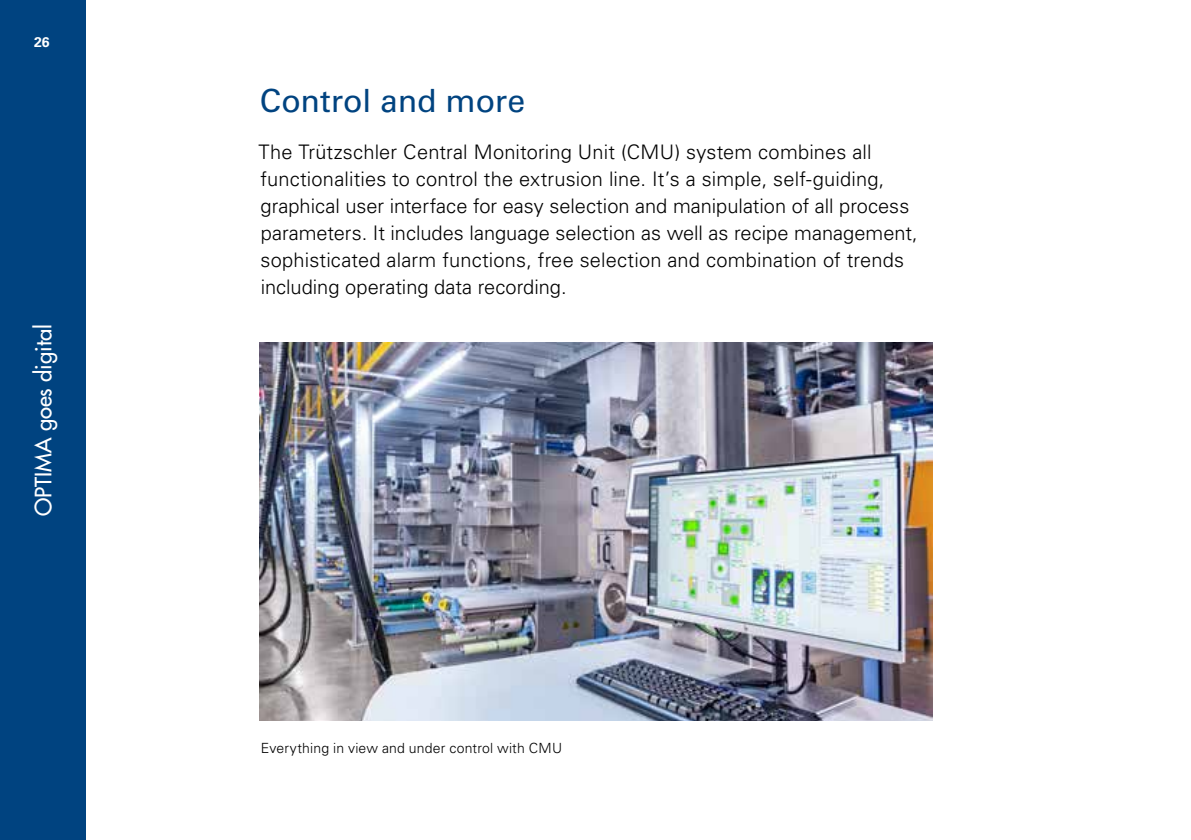
<style>
.page{position:relative;width:1191px;height:840px;background:#fff}
.page>*{position:absolute;margin:0;border:0;box-sizing:border-box;transform-origin:0 0}
.t1{font:500 32px "Univers CE";letter-spacing:-.005em;color:#004380}
.t2{font:500 22px "Futura Std";color:#fff}
.t3{font:300 20px/27px "Univers CE";letter-spacing:.005em;color:#000}
.t4{font:300 14px "Univers CE";letter-spacing:.015em;color:#000}
.t5{font:700 14px "Univers CE";color:#fff}
</style>
<div class="page">
<div style="left:0;top:0;width:85px;height:839px;background:#004380"></div>
<img style="left:260px;top:342px;width:672px;height:378px">
<p class="t5" style="left:34px;top:34px;width:17px">26</p>
<p class="t2" style="left:30px;top:516px;width:194px;rotate:-90deg">OPTIMA goes digital</p>
<h1 class="t1" style="left:260px;top:82px;width:267px">Control and more</h1>
<p class="t3" style="left:258px;top:138px;width:661px">The Trützschler Central Monitoring Unit (CMU) system combines all functionalities to control the extrusion line. It’s a simple, self-guiding, graphical user interface for easy selection and manipulation of all process parameters. It includes language selection as well as recipe management, sophisticated alarm functions, free selection and combination of trends including operating data recording.</p>
<p class="t4" style="left:261px;top:739px;width:303px">Everything in view and under control with CMU</p>
</div>
